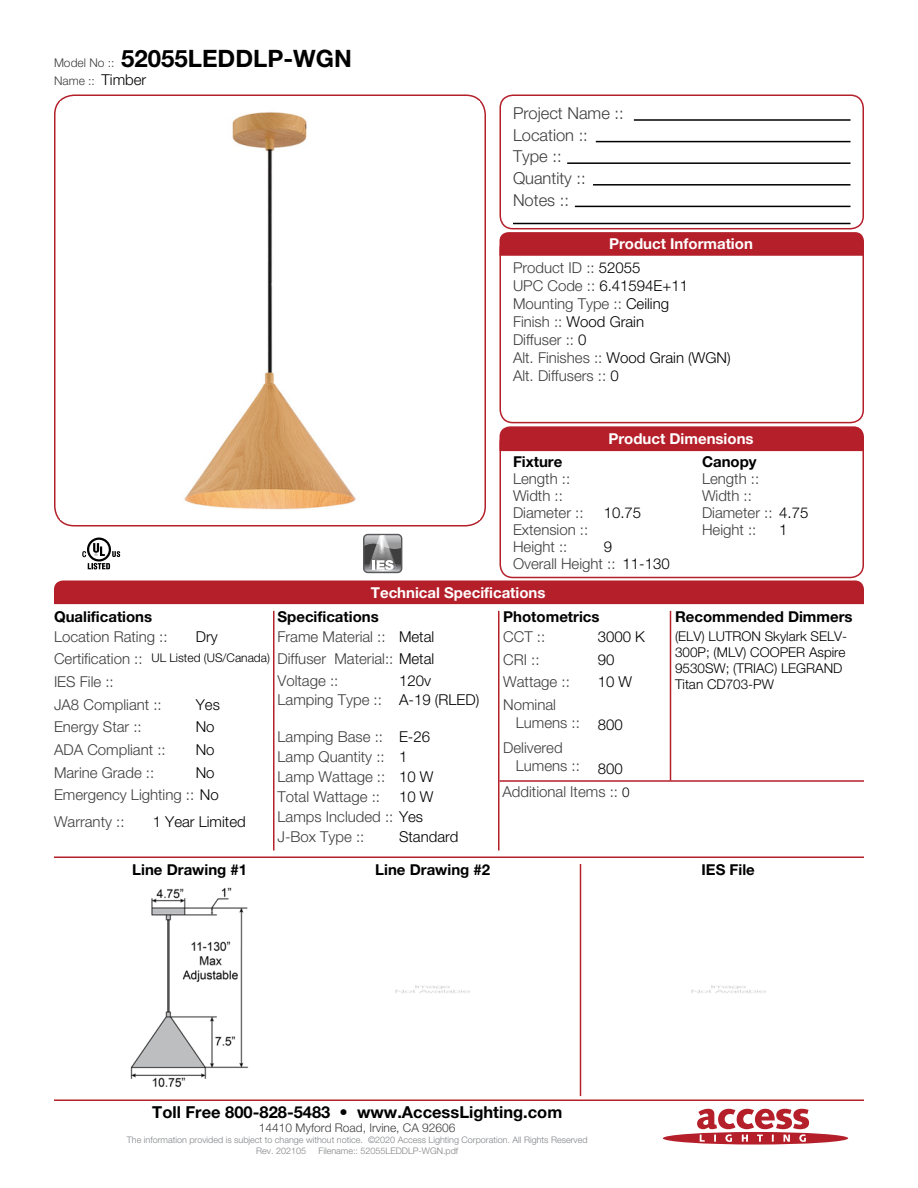
<style>
.page{position:relative;width:918px;height:1188px;background:#fff}
.page>*{position:absolute;margin:0;border:0;box-sizing:border-box;transform-origin:0 0}
.t1{font:700 24px "Helvetica Neue LT Std";color:#000001}
.Left_Justify{font:300 16.5px "Helvetica Neue LT Std";color:#3e3e3f}
.t2{font:700 16.5px "Helvetica Neue LT Std";color:#000001}
.Left_Justify-2{font:300 15px/18px "Helvetica Neue LT Std";color:#3e3e3f}
.Left_Justify-3{font:300 15px "Helvetica Neue LT Std";color:#000001}
.Left_Justify-4{font:700 15px "Helvetica Neue LT Std";color:#000001}
.t3{font:700 15px "Helvetica Neue LT Std";color:#fff}
.Left_Justify-5{font:300 13.5px/16.2px "Helvetica Neue LT Std";color:#000001}
.t4{font:300 12px "Helvetica Neue LT Std";color:#3e3e3f}
.Left_Justify-6{font:300 12px "Helvetica Neue LT Std";color:#000001}
.t5{font:300 9px "Helvetica Neue LT Std";color:#808285}
.s1{font-weight:300;font-size:12px;color:#3e3e3f}
.s2{font-size:15px;color:#000001}
.s3{color:#000001}
.s4{color:#3e3e3f}
.s5{font-size:13.5px;color:#000001}
</style>
<div class="page">
<svg style="left:663px;top:1109px;width:185px;height:36px"></svg>
<div style="left:499px;top:94px;width:365px;height:135px;border:2px solid #b41f2a;border-radius:13px"></div>
<div style="left:499px;top:235px;width:365px;height:188px;border:2px solid #b41f2a;border-radius:13px"></div>
<div style="left:499px;top:430px;width:365px;height:148px;border:2px solid #b41f2a;border-radius:13px"></div>
<hr style="left:634px;top:119px;width:217px;height:2px;background:#000001">
<hr style="left:596px;top:141px;width:254px;height:1px;background:#000001">
<hr style="left:593px;top:184px;width:258px;height:2px;background:#000001">
<hr style="left:567px;top:162px;width:283px;height:2px;background:#000001">
<hr style="left:575px;top:206px;width:275px;height:1px;background:#000001">
<hr style="left:513px;top:223px;width:337px;height:1px;background:#000001">
<svg style="left:500px;top:232px;width:364px;height:24px;background:#b5232d"></svg>
<div style="left:500px;top:426px;width:364px;height:25px;background:#b41f2a"></div>
<div style="left:54px;top:580px;width:810px;height:24px;background:#b41f2a"></div>
<hr style="left:54px;top:856px;width:810px;height:2px;background:#b41f2a">
<hr style="left:54px;top:1100px;width:810px;height:1px;background:#b41f2a">
<hr style="left:670px;top:611px;width:1px;height:170px;background:#b41f2a">
<hr style="left:580px;top:864px;width:1px;height:232px;background:#b41f2a">
<hr style="left:498px;top:611px;width:2px;height:239px;background:#b41f2a">
<hr style="left:273px;top:611px;width:1px;height:239px;background:#b41f2a">
<div style="left:54px;top:94px;width:432px;height:432px;border:2px solid #b41f2a;border-radius:20px"></div>
<hr style="left:500px;top:780px;width:364px;height:2px;background:#b41f2a">
<img style="left:61px;top:112px;width:418px;height:408px">
<svg style="left:82px;top:538px;width:39px;height:32px"></svg>
<div style="left:363px;top:534px;width:39px;height:39px;border:1px solid #57585a;border-radius:4px"></div>
<svg style="left:363px;top:535px;width:40px;height:37px"></svg>
<img style="left:130px;top:887px;width:119px;height:201px">
<img style="left:395px;top:985px;width:75px;height:8px">
<img style="left:691px;top:985px;width:75px;height:8px">
<p class="t1" style="left:54px;top:44px;width:299px"><span class="s1">Model No ::</span> 52055LEDDLP-WGN</p>
<p class="t4" style="left:54px;top:73px;width:94px">Name :: <span class="s2">Timber</span></p>
<p class="Left_Justify" style="left:513px;top:103px;width:112px">Project Name ::</p>
<p class="Left_Justify" style="left:513px;top:125px;width:76px">Location ::</p>
<p class="Left_Justify" style="left:513px;top:146px;width:50px">Type ::</p>
<p class="Left_Justify" style="left:513px;top:168px;width:74px">Quantity ::</p>
<p class="Left_Justify" style="left:513px;top:190px;width:57px">Notes ::</p>
<p class="t3" style="left:609px;top:235px;width:145px">Product Information</p>
<p class="Left_Justify-2" style="left:513px;top:259px;width:129px">Product ID :: <span class="s3">52055</span></p>
<p class="Left_Justify-3" style="left:513px;top:277px;width:177px"><span class="s4">UPC Code ::</span> 6.41594E+11</p>
<p class="Left_Justify-2" style="left:513px;top:295px;width:158px">Mounting Type :: <span class="s3">Ceiling</span></p>
<p class="Left_Justify-3" style="left:513px;top:313px;width:133px"><span class="s4">Finish ::</span> Wood Grain</p>
<p class="Left_Justify-2" style="left:513px;top:331px;width:75px">Diffuser :: <span class="s3">0</span></p>
<p class="Left_Justify-2" style="left:513px;top:349px;width:219px">Alt. Finishes :: <span class="s3">Wood Grain (WGN)</span></p>
<p class="Left_Justify-2" style="left:513px;top:367px;width:107px">Alt. Diffusers :: <span class="s3">0</span></p>
<p class="t3" style="left:608px;top:429px;width:147px">Product Dimensions</p>
<p class="Left_Justify-4" style="left:513px;top:453px;width:51px">Fixture</p>
<p class="Left_Justify-4" style="left:702px;top:453px;width:56px">Canopy</p>
<p class="Left_Justify-2" style="left:513px;top:470px;width:59px">Length ::</p>
<p class="Left_Justify-2" style="left:702px;top:470px;width:59px">Length ::</p>
<p class="Left_Justify-2" style="left:513px;top:487px;width:51px">Width ::</p>
<p class="Left_Justify-2" style="left:513px;top:537px;width:56px">Height ::</p>
<p class="Left_Justify-3" style="left:604px;top:537px;width:10px">9</p>
<p class="Left_Justify-2" style="left:702px;top:487px;width:51px">Width ::</p>
<p class="Left_Justify-2" style="left:513px;top:503px;width:72px">Diameter ::</p>
<p class="Left_Justify-2" style="left:513px;top:520px;width:77px">Extension ::</p>
<p class="Left_Justify-3" style="left:604px;top:504px;width:39px">10.75</p>
<p class="Left_Justify-2" style="left:702px;top:503px;width:108px">Diameter :: <span class="s3">4.75</span></p>
<p class="Left_Justify-3" style="left:779px;top:520px;width:10px">1</p>
<p class="Left_Justify-2" style="left:702px;top:520px;width:56px">Height ::</p>
<p class="Left_Justify-2" style="left:513px;top:554px;width:104px">Overall Height ::</p>
<p class="Left_Justify-3" style="left:622px;top:554px;width:49px">11-130</p>
<p class="t3" style="left:371px;top:583px;width:176px">Technical Specifications</p>
<p class="Left_Justify-4" style="left:54px;top:607px;width:100px">Qualifications</p>
<p class="Left_Justify-4" style="left:503px;top:607px;width:98px">Photometrics</p>
<p class="Left_Justify-4" style="left:675px;top:607px;width:179px">Recommended Dimmers</p>
<p class="Left_Justify-4" style="left:278px;top:607px;width:103px">Specifications</p>
<p class="Left_Justify-3" style="left:196px;top:627px;width:23px">Dry</p>
<p class="Left_Justify-3" style="left:598px;top:627px;width:49px">3000 K</p>
<p class="Left_Justify-5" style="left:675px;top:628px;width:174px">(ELV) LUTRON Skylark SELV-<br>300P; (MLV) COOPER Aspire<br>9530SW; (TRIAC) LEGRAND<br>Titan CD703-PW</p>
<p class="Left_Justify-2" style="left:54px;top:627px;width:115px">Location Rating ::</p>
<p class="Left_Justify-2" style="left:503px;top:627px;width:43px">CCT ::</p>
<p class="Left_Justify-2" style="left:503px;top:650px;width:38px">CRI ::</p>
<p class="Left_Justify-2" style="left:503px;top:673px;width:68px">Wattage ::</p>
<p class="Left_Justify-2" style="left:516px;top:695px;width:66px;text-indent:-13px">Nominal<br>Lumens ::</p>
<p class="Left_Justify-2" style="left:516px;top:738px;width:66px;text-indent:-13px">Delivered<br>Lumens ::</p>
<p class="Left_Justify-2" style="left:278px;top:627px;width:110px">Frame Material ::</p>
<p class="Left_Justify-2" style="left:278px;top:671px;width:62px">Voltage ::</p>
<p class="Left_Justify-3" style="left:399px;top:627px;width:37px">Metal</p>
<p class="Left_Justify-3" style="left:399px;top:671px;width:33px">120v</p>
<p class="Left_Justify-2" style="left:54px;top:650px;width:90px">Certification ::</p>
<p class="Left_Justify-2" style="left:54px;top:695px;width:109px">JA8 Compliant ::</p>
<p class="Left_Justify-6" style="left:152px;top:651px;width:120px">UL Listed (US/Canada)</p>
<p class="Left_Justify-3" style="left:196px;top:695px;width:26px">Yes</p>
<p class="Left_Justify-3" style="left:196px;top:718px;width:20px">No</p>
<p class="Left_Justify-3" style="left:196px;top:741px;width:20px">No</p>
<p class="Left_Justify-3" style="left:196px;top:763px;width:20px">No</p>
<p class="Left_Justify-2" style="left:278px;top:650px;width:158px">Diffuser Material:: <span class="s3">Metal</span></p>
<p class="Left_Justify-2" style="left:278px;top:691px;width:106px">Lamping Type ::</p>
<p class="Left_Justify-2" style="left:278px;top:727px;width:107px">Lamping Base ::</p>
<p class="Left_Justify-2" style="left:278px;top:747px;width:109px">Lamp Quantity ::</p>
<p class="Left_Justify-2" style="left:278px;top:767px;width:109px">Lamp Wattage ::</p>
<p class="Left_Justify-2" style="left:278px;top:787px;width:104px">Total Wattage ::</p>
<p class="Left_Justify-2" style="left:278px;top:808px;width:147px">Lamps Included :: <span class="s3">Yes</span></p>
<p class="Left_Justify-2" style="left:278px;top:828px;width:88px">J-Box Type ::</p>
<p class="Left_Justify-3" style="left:598px;top:650px;width:18px">90</p>
<p class="Left_Justify-3" style="left:598px;top:673px;width:36px">10 W</p>
<p class="Left_Justify-3" style="left:598px;top:716px;width:27px">800</p>
<p class="Left_Justify-3" style="left:598px;top:759px;width:27px">800</p>
<p class="Left_Justify-2" style="left:54px;top:673px;width:61px">IES File ::</p>
<p class="Left_Justify-2" style="left:54px;top:718px;width:89px">Energy Star ::</p>
<p class="Left_Justify-2" style="left:54px;top:740px;width:113px">ADA Compliant ::</p>
<p class="Left_Justify-2" style="left:54px;top:763px;width:102px">Marine Grade ::</p>
<p class="Left_Justify-2" style="left:54px;top:786px;width:166px">Emergency Lighting :: <span class="s3">No</span></p>
<p class="Left_Justify-3" style="left:399px;top:691px;width:82px">A-19 (RLED)</p>
<p class="Left_Justify-3" style="left:399px;top:727px;width:33px">E-26</p>
<p class="Left_Justify-3" style="left:399px;top:747px;width:10px">1</p>
<p class="Left_Justify-3" style="left:399px;top:767px;width:36px">10 W</p>
<p class="Left_Justify-3" style="left:399px;top:788px;width:36px">10 W</p>
<p class="Left_Justify-2" style="left:502px;top:782px;width:129px">Additional Items :: <span class="s5">0</span></p>
<p class="Left_Justify-2" style="left:54px;top:813px;width:72px">Warranty ::</p>
<p class="Left_Justify-3" style="left:153px;top:813px;width:95px">1 Year Limited</p>
<p class="Left_Justify-3" style="left:399px;top:828px;width:61px">Standard</p>
<p class="Left_Justify-4" style="left:132px;top:860px;width:116px">Line Drawing #1</p>
<p class="Left_Justify-4" style="left:375px;top:860px;width:116px">Line Drawing #2</p>
<p class="Left_Justify-4" style="left:702px;top:860px;width:55px">IES File</p>
<p class="t2" style="left:152px;top:1101px;width:412px">Toll Free 800-828-5483 • www.AccessLighting.com</p>
<p class="t4" style="left:259px;top:1120px;width:198px">14410 Myford Road, Irvine, CA 92606</p>
<p class="t5" style="left:127px;top:1134px;width:462px">The information provided is subject to change without notice. ©2020 Access Lighting Corporation. All Rights Reserved</p>
<p class="t5" style="left:256px;top:1145px;width:51px">Rev. 202105</p>
<p class="t5" style="left:319px;top:1145px;width:141px">Filename:: 52055LEDDLP-WGN.pdf</p>
</div>
